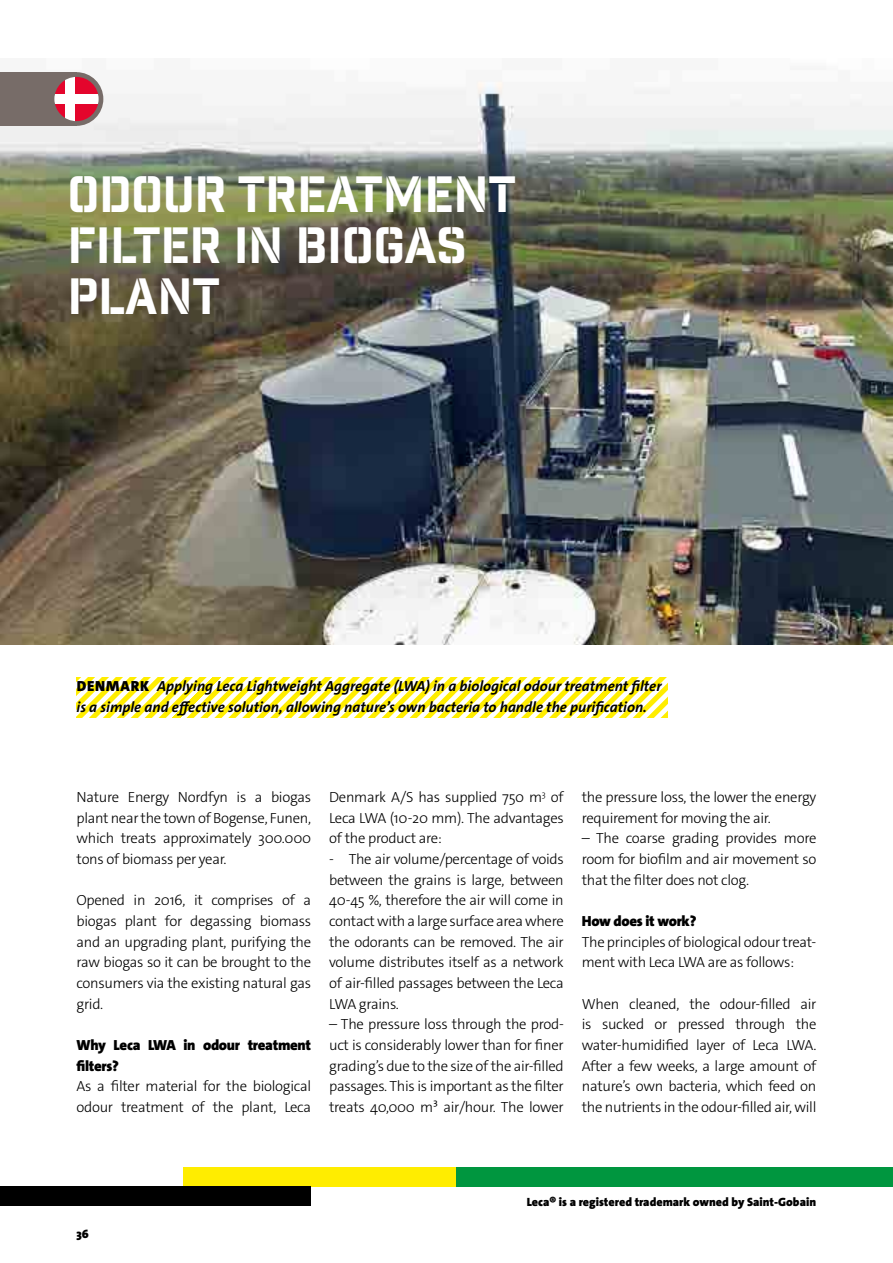
<style>
.page{position:relative;width:893px;height:1263px;background:#fff}
.page>*{position:absolute;margin:0;border:0;box-sizing:border-box;transform-origin:0 0}
.t1{font:49.5px/51px "Industry Inc Stencil";letter-spacing:-.01em;color:#fff}
.t2{font:300 14.7px/20.7px "The Sans C4 s";letter-spacing:-.02em;color:#000;text-align:justify}
.t3{font:italic 700 14.7px/20.7px "The Sans C4 s";color:#000}
.t4{font:900 14.7px/20.7px "The Sans C4 s";letter-spacing:-.02em;color:#000}
.t5{font:900 12px "The Sans C4 s";color:#000}
.s1{font-weight:900;font-style:normal}
</style>
<div class="page">
<img style="left:0;top:72px;width:893px;height:572px">
<svg style="left:77px;top:677px;width:591px;height:41px"></svg>
<div style="left:0;top:72px;width:76px;height:54px;background:#776c68"></div>
<svg style="left:52px;top:75px;width:49px;height:48px"></svg>
<div style="left:65px;top:75px;width:10px;height:48px;background:#fff"></div>
<div style="left:52px;top:95px;width:49px;height:9px;background:#fff"></div>
<div style="left:50px;top:72px;width:53px;height:54px;border:5px solid #776c68;border-radius:50%"></div>
<div style="left:456px;top:1167px;width:437px;height:19px;background:#00963f"></div>
<div style="left:184px;top:1167px;width:272px;height:19px;background:#ffed00"></div>
<div style="left:0;top:1186px;width:310px;height:19px;background:#000"></div>
<h1 class="t1" style="left:68px;top:171px;width:450px">ODOUR TREATMENT<br>FILTER IN BIOGAS<br>PLANT</h1>
<p class="t3" style="left:77px;top:676px;width:586px"><span class="s1">DENMARK</span> Applying Leca Lightweight Aggregate (LWA) in a biological odour treatment filter is a simple and effective solution, allowing nature’s own bacteria to handle the purification.</p>
<p class="t2" style="left:77px;top:787px;width:236px">Nature Energy Nordfyn is a biogas plant near the town of Bogense, Funen, which treats approximately 300.000 tons of biomass per year.</p>
<p class="t2" style="left:77px;top:890px;width:236px">Opened in 2016, it comprises of a biogas plant for degassing biomass and an upgrading plant, purifying the raw biogas so it can be brought to the consumers via the existing natural gas grid.</p>
<p class="t4" style="left:77px;top:1035px;width:236px">Why Leca LWA in odour treatment filters?</p>
<p class="t2" style="left:77px;top:1076px;width:236px">As a filter material for the biological odour treatment of the plant, Leca</p>
<p class="t2" style="left:329px;top:787px;width:236px">Denmark A/S has supplied 750 m<sup>3</sup> of Leca LWA (10-20 mm). The advantages of the product are:</p>
<p class="t2" style="left:329px;top:849px;width:236px">- The air volume/percentage of voids between the grains is large, between 40-45 %, therefore the air will come in contact with a large surface area where the odorants can be removed. The air volume distributes itself as a network of air-filled passages between the Leca LWA grains.</p>
<p class="t2" style="left:329px;top:1014px;width:236px">– The pressure loss through the prod&shy;uct is considerably lower than for finer grading’s due to the size of the air-filled passages. This is important as the filter treats 40,000 m³ air/hour. The lower</p>
<p class="t2" style="left:582px;top:787px;width:236px">the pressure loss, the lower the energy requirement for moving the air.</p>
<p class="t2" style="left:582px;top:828px;width:236px">– The coarse grading provides more room for biofilm and air movement so that the filter does not clog.</p>
<p class="t4" style="left:582px;top:911px;width:116px">How does it work?</p>
<p class="t2" style="left:582px;top:932px;width:236px">The principles of biological odour treat&shy;ment with Leca LWA are as follows:</p>
<p class="t2" style="left:582px;top:993px;width:236px">When cleaned, the odour-filled air is sucked or pressed through the water-humidified layer of Leca LWA.<br>After a few weeks, a large amount of nature’s own bacteria, which feed on the nutrients in the odour-filled air, will</p>
<p class="t5" style="left:77px;top:1226px;width:14px">36</p>
<p class="t5" style="left:527px;top:1194px;width:291px">Leca® is a registered trademark owned by Saint-Gobain</p>
</div>
